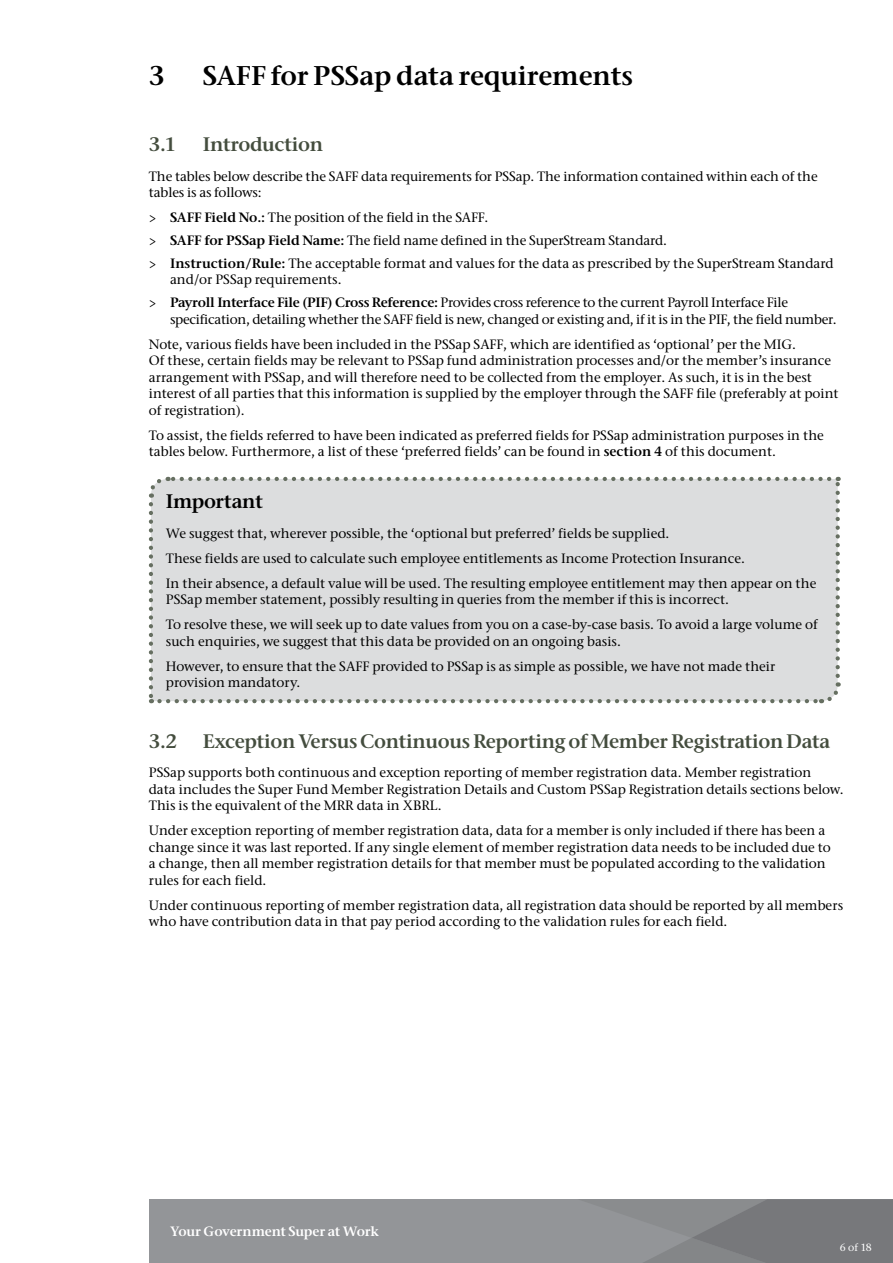
<style>
.page{position:relative;width:893px;height:1263px;background:#fff}
.page>*{position:absolute;margin:0;border:0;box-sizing:border-box;transform-origin:0 0}
.h1-2col{font:27px "Stone Serif ITC Semi";letter-spacing:-.01em;color:#000}
.h2-2col{font:19.5px "Stone Serif ITC Semi";letter-spacing:-.02em;color:#444d3e}
.t1{font:19.5px "Stone Serif ITC Semi";letter-spacing:-.02em;color:#000}
._03_Body{font:500 13.5px/16.5px "Stone Serif ITC";color:#000}
._03_Body-2{font:500 13.5px/16.5px "Stone Serif ITC";letter-spacing:-.02em;color:#000}
.t2{font:13.5px "Stone Serif ITC Semi";letter-spacing:-.02em;color:#fff}
.t3{font:500 10.5px "Stone Serif ITC";color:#fff}
.s1{font-family:"Stone Serif ITC Semi";font-weight:400}
</style>
<div class="page">
<div style="left:149px;top:1199px;width:744px;height:64px;background:#939598"></div>
<svg style="left:643px;top:1199px;width:250px;height:64px"></svg>
<div style="left:151px;top:479px;width:687px;height:222px;background:#dcddde"></div>
<svg style="left:149px;top:504px;width:4px;height:199px"></svg>
<svg style="left:159px;top:682px;width:682px;height:22px;background:#d6d8d7"></svg>
<svg style="left:836px;top:477px;width:4px;height:199px"></svg>
<svg style="left:148px;top:476px;width:681px;height:22px;background:#d6d8d8"></svg>
<p class="h1-2col" style="left:149px;top:59px;width:18px">3</p>
<p class="h1-2col" style="left:203px;top:59px;width:432px">SAFF for PSSap data requirements</p>
<p class="h2-2col" style="left:149px;top:132px;width:29px">3.1</p>
<p class="h2-2col" style="left:203px;top:132px;width:122px">Introduction</p>
<p class="_03_Body" style="left:149px;top:167px;width:670px">The tables below describe the SAFF data requirements for PSSap. The information contained within each of the tables is as follows:</p>
<p class="_03_Body" style="left:149px;top:209px;width:341px">&gt; <span class="s1">SAFF Field No.:</span> The position of the field in the SAFF.</p>
<p class="_03_Body" style="left:149px;top:232px;width:520px">&gt; <span class="s1">SAFF for PSSap Field Name:</span> The field name defined in the SuperStream Standard.</p>
<p class="_03_Body" style="left:170px;top:255px;width:665px;text-indent:-21px">&gt; <span class="s1">Instruction/Rule:</span> The acceptable format and values for the data as prescribed by the SuperStream Standard and/or PSSap requirements.</p>
<p class="_03_Body-2" style="left:170px;top:294px;width:668px;text-indent:-21px">&gt; <span class="s1">Payroll Interface File (PIF) Cross Reference:</span> Provides cross reference to the current Payroll Interface File specification, detailing whether the SAFF field is new, changed or existing and, if it is in the PIF, the field number.</p>
<p class="_03_Body" style="left:149px;top:336px;width:691px">Note, various fields have been included in the PSSap SAFF, which are identified as ‘optional’ per the MIG.<br>Of these, certain fields may be relevant to PSSap fund administration processes and/or the member’s insurance arrangement with PSSap, and will therefore need to be collected from the employer. As such, it is in the best interest of all parties that this information is supplied by the employer through the SAFF file (preferably at point of registration).</p>
<p class="_03_Body" style="left:149px;top:427px;width:677px">To assist, the fields referred to have been indicated as preferred fields for PSSap administration purposes in the tables below. Furthermore, a list of these ‘preferred fields’ can be found in <span class="s1">section 4</span> of this document.</p>
<p class="t1" style="left:166px;top:489px;width:99px">Important</p>
<p class="_03_Body" style="left:166px;top:520px;width:652px;line-height:25px">We suggest that, wherever possible, the ‘optional but preferred’ fields be supplied.<br>These fields are used to calculate such employee entitlements as Income Protection Insurance.<br>In their absence, a default value will be used. The resulting employee entitlement may then appear on the</p>
<p class="_03_Body" style="left:166px;top:587px;width:653px;line-height:25px">PSSap member statement, possibly resulting in queries from the member if this is incorrect.<br>To resolve these, we will seek up to date values from you on a case-by-case basis. To avoid a large volume of</p>
<p class="_03_Body" style="left:166px;top:628px;width:611px;line-height:25px">such enquiries, we suggest that this data be provided on an ongoing basis.<br>However, to ensure that the SAFF provided to PSSap is as simple as possible, we have not made their</p>
<p class="_03_Body" style="left:166px;top:674px;width:136px">provision mandatory.</p>
<p class="h2-2col" style="left:149px;top:729px;width:30px">3.2</p>
<p class="h2-2col" style="left:203px;top:729px;width:629px">Exception Versus Continuous Reporting of Member Registration Data</p>
<p class="_03_Body" style="left:149px;top:764px;width:696px">PSSap supports both continuous and exception reporting of member registration data. Member registration<br>data includes the Super Fund Member Registration Details and Custom PSSap Registration details sections below.<br>This is the equivalent of the MRR data in XBRL.</p>
<p class="_03_Body" style="left:149px;top:822px;width:683px">Under exception reporting of member registration data, data for a member is only included if there has been a change since it was last reported. If any single element of member registration data needs to be included due to a change, then all member registration details for that member must be populated according to the validation rules for each field.</p>
<p class="_03_Body" style="left:149px;top:897px;width:696px">Under continuous reporting of member registration data, all registration data should be reported by all members who have contribution data in that pay period according to the validation rules for each field.</p>
<p class="t2" style="left:170px;top:1223px;width:210px">Your Government Super at Work</p>
<p class="t3" style="left:840px;top:1241px;width:33px">6 of 18</p>
</div>
